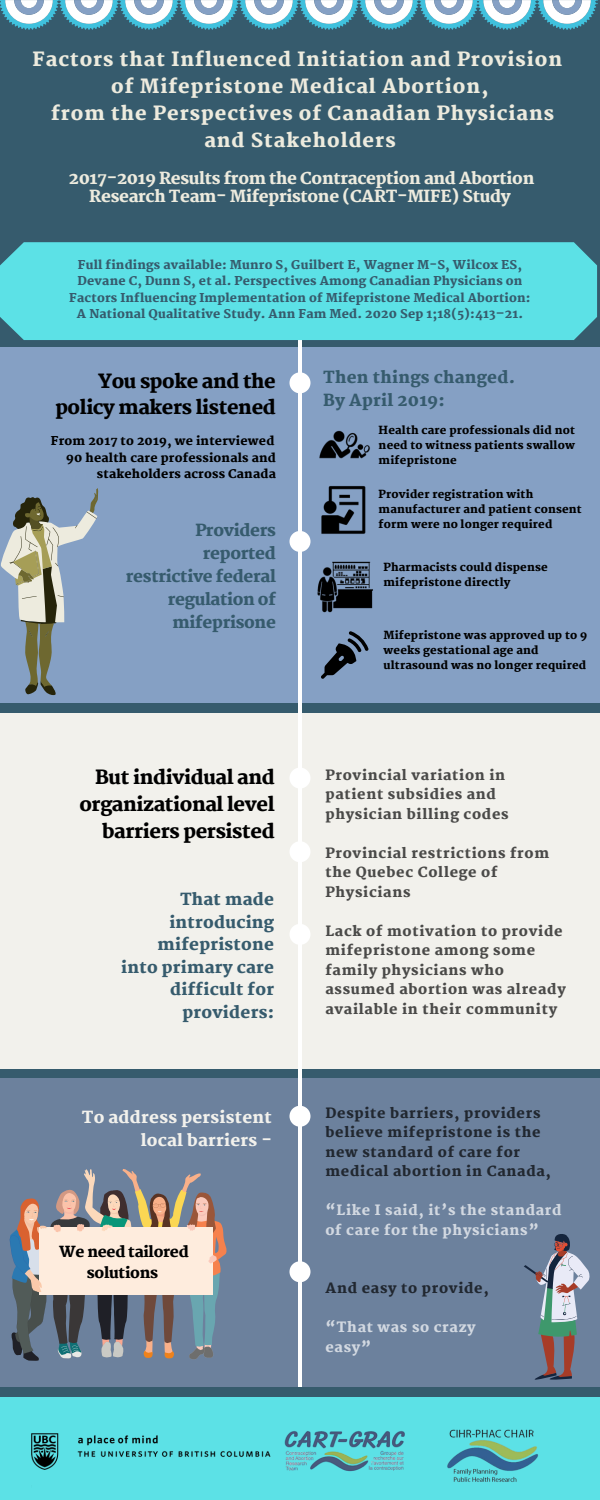
<style>
.page{position:relative;width:600px;height:1500px;background:#365b6d}
.page>*{position:absolute;margin:0;border:0;box-sizing:border-box;transform-origin:0 0}
.t1{font:800 19.3px/27px "Martel";letter-spacing:.05em;color:#edebde;text-align:center}
.t2{font:800 19.3px/27px "Martel";letter-spacing:-.02em;color:#000;text-align:right}
.t3{font:800 19.2px/26.2px "Martel";letter-spacing:-.02em;color:#000;text-align:right}
.t4{font:800 16.4px/22.5px "Martel";letter-spacing:.015em;color:#365b6d;text-align:right}
.t5{font:800 16.4px/18px "Martel";letter-spacing:-.02em;color:#edebde;text-align:center}
.t6{font:800 16.4px/22.9px "Martel";letter-spacing:-.02em;color:#365b6d;text-align:right}
.t7{font:800 16.4px/22.5px "Martel";letter-spacing:.015em;color:#f2f1ec;text-align:right}
.t8{font:800 15px/21px "Martel";letter-spacing:-.02em;color:#000;text-align:center}
.t9{font:800 14px/19.5px "Martel";letter-spacing:.05em;color:#000}
.t10{font:800 14px/19.5px "Martel";letter-spacing:.05em;color:#fff}
.t11{font:800 12px/16.5px "Martel";letter-spacing:.015em;color:#365b6d;text-align:center}
.t12{font:800 12px/16.5px "Martel";letter-spacing:.015em;color:#000;text-align:right}
.t13{font:800 11px/15px "Martel";letter-spacing:.015em;color:#000}
</style>
<div class="page">
<div style="left:0;top:347px;width:600px;height:356px;background:#85a0c4"></div>
<div style="left:0;top:714px;width:600px;height:355px;background:#f2f1ec"></div>
<div style="left:0;top:1079px;width:600px;height:308px;background:#6c819d"></div>
<div style="left:0;top:1397px;width:600px;height:103px;background:#5ce1e6"></div>
<hr style="left:298px;top:340px;width:4px;height:1047px;background:#fff">
<div style="left:290px;top:372px;width:21px;height:21px;background:#fff;border-radius:50%"></div>
<div style="left:290px;top:768px;width:21px;height:21px;background:#fff;border-radius:50%"></div>
<div style="left:290px;top:841px;width:21px;height:21px;background:#fff;border-radius:50%"></div>
<div style="left:290px;top:1106px;width:21px;height:21px;background:#fff;border-radius:50%"></div>
<div style="left:290px;top:1261px;width:21px;height:21px;background:#fff;border-radius:50%"></div>
<svg style="left:1px;top:488px;width:97px;height:208px"></svg>
<img style="left:31px;top:1431px;width:374px;height:41px">
<img style="left:320px;top:430px;width:50px;height:29px">
<img style="left:317px;top:561px;width:56px;height:52px">
<img style="left:321px;top:486px;width:45px;height:48px">
<svg style="left:321px;top:631px;width:47px;height:48px"></svg>
<svg style="left:524px;top:1234px;width:66px;height:146px"></svg>
<svg style="left:9px;top:1169px;width:218px;height:192px"></svg>
<svg style="left:0;top:0;width:598px;height:30px"></svg>
<div style="left:0;top:242px;width:597px;height:98px;background:#5ce1e6"></div>
<img style="left:447px;top:1429px;width:91px;height:53px">
<div style="left:290px;top:924px;width:21px;height:21px;background:#fff;border-radius:50%"></div>
<div style="left:290px;top:531px;width:21px;height:21px;background:#fff;border-radius:50%"></div>
<h1 class="t1" style="left:32px;top:46px;width:531px">Factors that Influenced Initiation and Provision of Mifepristone Medical Abortion,<br>from the Perspectives of Canadian Physicians and Stakeholders</h1>
<p class="t5" style="left:69px;top:169px;width:467px">2017-2019 Results from the Contraception and Abortion<br>Research Team- Mifepristone (CART-MIFE) Study</p>
<p class="t11" style="left:69px;top:256px;width:463px">Full findings available: Munro S, Guilbert E, Wagner M-S, Wilcox ES, Devane C, Dunn S, et al. Perspectives Among Canadian Physicians on Factors Influencing Implementation of Mifepristone Medical Abortion:<br>A National Qualitative Study. Ann Fam Med. 2020 Sep 1;18(5):413–21.</p>
<h2 class="t3" style="left:55px;top:368px;width:222px">You spoke and the policy makers listened</h2>
<p class="t12" style="left:51px;top:433px;width:227px">From 2017 to 2019, we interviewed<br>90 health care professionals and stakeholders across Canada</p>
<p class="t6" style="left:126px;top:519px;width:152px">Providers reported restrictive federal regulation of mifeprisone</p>
<h1 class="t2" style="left:79px;top:764px;width:197px">But individual and organizational level barriers persisted</h1>
<p class="t4" style="left:121px;top:888px;width:154px">That made introducing mifepristone into primary care difficult for providers:</p>
<p class="t7" style="left:82px;top:1106px;width:192px">To address persistent local barriers -</p>
<p class="t8" style="left:59px;top:1241px;width:131px">We need tailored solutions</p>
<p class="t4" style="left:323px;top:366px;width:193px;text-align:left">Then things changed.<br>By April 2019:</p>
<p class="t13" style="left:379px;top:423px;width:198px;text-align:justify">Health care professionals did not need to witness patients swallow mifepristone</p>
<p class="t13" style="left:379px;top:486px;width:205px">Provider registration with manufacturer and patient consent form were no longer required</p>
<p class="t13" style="left:384px;top:559px;width:166px">Pharmacists could dispense mifepristone directly</p>
<p class="t13" style="left:384px;top:628px;width:205px">Mifepristone was approved up to 9 weeks gestational age and ultrasound was no longer required</p>
<p class="t9" style="left:325px;top:765px;width:185px">Provincial variation in patient subsidies and physician billing codes</p>
<p class="t9" style="left:325px;top:843px;width:225px">Provincial restrictions from the Quebec College of<br>Physicians</p>
<p class="t9" style="left:325px;top:921px;width:242px">Lack of motivation to provide mifepristone among some family physicians who assumed abortion was already available in their community</p>
<p class="t9" style="left:325px;top:1103px;width:227px">Despite barriers, providers believe mifepristone is the new standard of care for medical abortion in Canada,</p>
<p class="t10" style="left:325px;top:1201px;width:238px">“Like I said, it’s the standard of care for the physicians”</p>
<p class="t9" style="left:325px;top:1279px;width:165px">And easy to provide,</p>
<p class="t10" style="left:325px;top:1318px;width:152px">“That was so crazy easy”</p>
</div>
